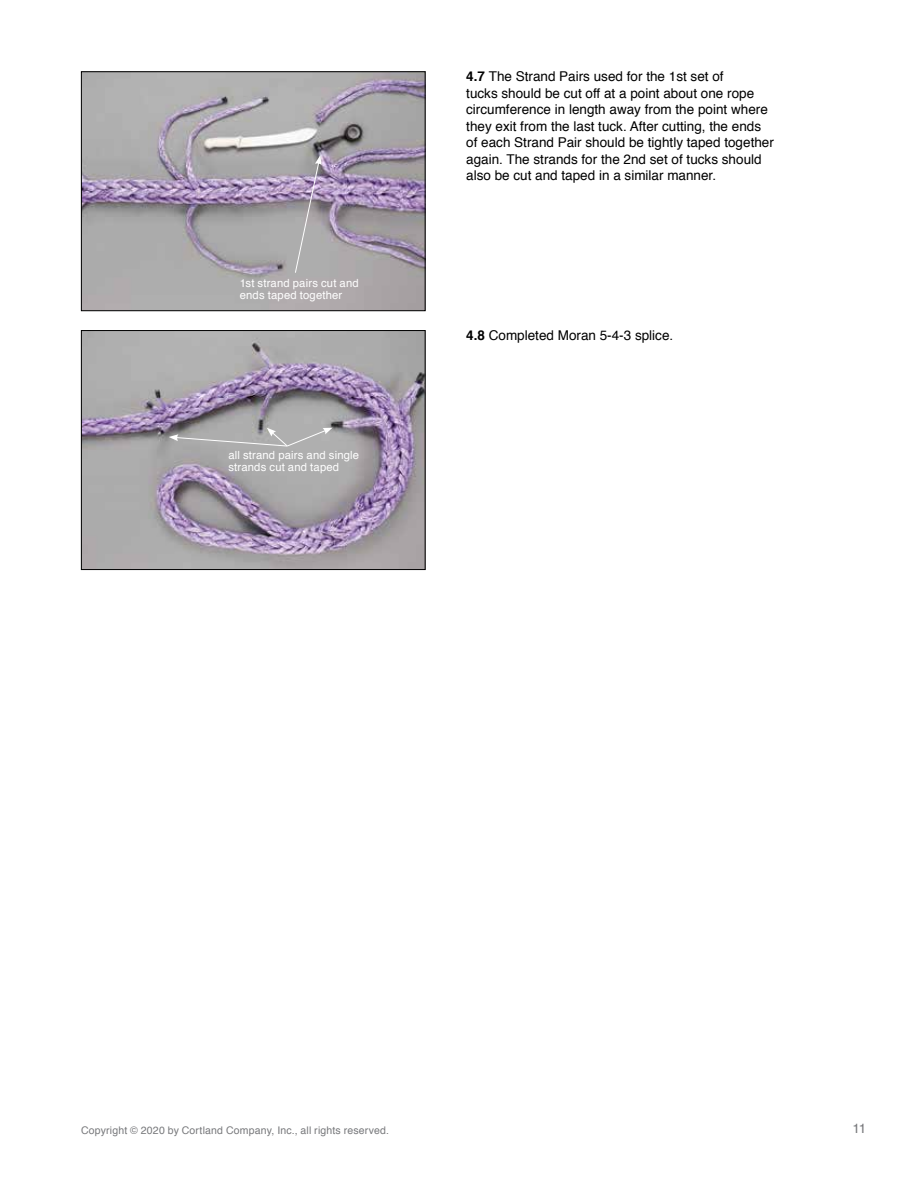
<style>
.page{position:relative;width:918px;height:1188px;background:#fff}
.page>*{position:absolute;margin:0;border:0;box-sizing:border-box;transform-origin:0 0}
.t1{font:13.5px/16.5px "Helvetica";color:#000}
.t2{font:13.5px "Helvetica";color:#77787b}
.t3{font:11.25px/12px "Helvetica";letter-spacing:.015em;color:#fff}
.t4{font:10.5px "Helvetica";letter-spacing:.015em;color:#77787b}
.s1{font-weight:700}
</style>
<div class="page">
<img style="left:83px;top:73px;width:341px;height:236px">
<div style="left:81px;top:71px;width:345px;height:240px;border:1px solid #000"></div>
<img style="left:83px;top:332px;width:341px;height:236px">
<div style="left:81px;top:330px;width:345px;height:240px;border:1px solid #000"></div>
<svg style="left:294px;top:155px;width:28px;height:119px"></svg>
<svg style="left:169px;top:428px;width:164px;height:19px"></svg>
<p class="t3" style="left:240px;top:277px;width:121px">1st strand pairs cut and ends taped together</p>
<p class="t3" style="left:228px;top:449px;width:132px">all strand pairs and single strands cut and taped</p>
<p class="t1" style="left:466px;top:69px;width:309px"><span class="s1">4.7</span> The Strand Pairs used for the 1st set of<br>tucks should be cut off at a point about one rope circumference in length away from the point where they exit from the last tuck. After cutting, the ends of each Strand Pair should be tightly taped together again. The strands for the 2nd set of tucks should also be cut and taped in a similar manner.</p>
<p class="t1" style="left:466px;top:328px;width:209px"><span class="s1">4.8</span> Completed Moran 5-4-3 splice.</p>
<p class="t4" style="left:81px;top:1122px;width:310px">Copyright © 2020 by Cortland Company, Inc., all rights reserved.</p>
<p class="t2" style="left:853px;top:1118px;width:15px">11</p>
</div>
